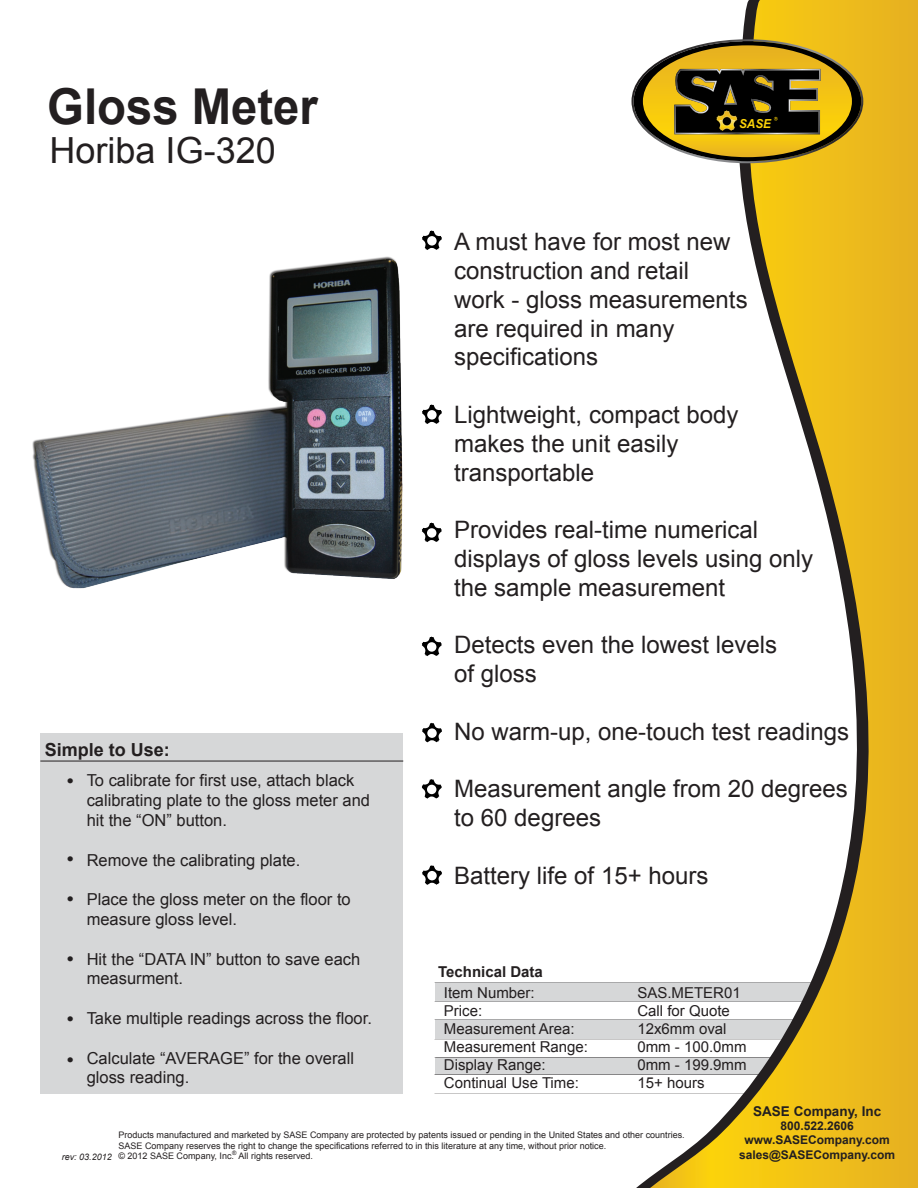
<style>
.page{position:relative;width:918px;height:1188px;background:#fff}
.page>*{position:absolute;margin:0;border:0;box-sizing:border-box;transform-origin:0 0}
.t1{font:700 49.5px "Arial";color:#231f20;scale:.96 1}
.t2{font:36px "Arial";color:#231f20}
.t3{font:24px/28.8px "Arial";color:#231f20}
.t4{font:700 18px "Arial";color:#231f20}
.t5{font:16.5px/19.8px "Arial";color:#231f20}
.t6{font:15px/18px "Arial";color:#231f20}
.t7{font:700 15px "Arial";color:#231f20}
.t8{font:700 13.5px "Arial";color:#231f20}
.t9{font:italic 700 12.45px "Arial";color:#fcd308;scale:.94 1}
.t10{font:700 12px/14.4px "Arial";color:#231f20;text-align:center}
.t11{font:9px/10.8px "Arial";color:#231f20}
.t12{font:italic 9px "Arial";color:#231f20}
.t13{font:6px "Arial";color:#231f20}
</style>
<div class="page">
<div style="left:435px;top:982px;width:396px;height:20px;background:#d6d7d8"></div>
<div style="left:435px;top:1020px;width:396px;height:19px;background:#d6d7d8"></div>
<div style="left:435px;top:1057px;width:382px;height:18px;background:#d6d7d8"></div>
<svg style="left:650px;top:0;width:268px;height:1188px"></svg>
<svg style="left:422px;top:230px;width:20px;height:20px"></svg>
<svg style="left:422px;top:404px;width:20px;height:20px"></svg>
<svg style="left:422px;top:523px;width:20px;height:19px"></svg>
<svg style="left:422px;top:637px;width:20px;height:19px"></svg>
<svg style="left:422px;top:723px;width:20px;height:19px"></svg>
<svg style="left:422px;top:779px;width:20px;height:20px"></svg>
<svg style="left:422px;top:865px;width:20px;height:20px"></svg>
<img style="left:32px;top:256px;width:371px;height:333px">
<div style="left:40px;top:733px;width:363px;height:361px;background:#d6d7d8"></div>
<svg style="left:632px;top:39px;width:231px;height:124px;background:#957e32"></svg>
<h1 class="t1" style="left:47px;top:74px;width:284px">Gloss Meter</h1>
<h2 class="t2" style="left:50px;top:127px;width:228px">Horiba IG-320</h2>
<p class="t4" style="left:45px;top:738px;width:127px">Simple to Use:</p>
<p class="t5" style="left:87px;top:771px;width:285px">To calibrate for first use, attach black calibrating plate to the gloss meter and hit the “ON” button.</p>
<p class="t5" style="left:87px;top:850px;width:215px">Remove the calibrating plate.</p>
<p class="t5" style="left:87px;top:890px;width:266px">Place the gloss meter on the floor to measure gloss level.</p>
<p class="t5" style="left:87px;top:949px;width:275px">Hit the “DATA IN” button to save each measurment.</p>
<p class="t5" style="left:87px;top:1009px;width:287px">Take multiple readings across the floor.</p>
<p class="t5" style="left:87px;top:1048px;width:269px">Calculate “AVERAGE” for the overall gloss reading.</p>
<p class="t4" style="left:67px;top:768px;width:8px">•</p>
<p class="t4" style="left:67px;top:846px;width:8px">•</p>
<p class="t4" style="left:67px;top:887px;width:8px">•</p>
<p class="t4" style="left:67px;top:947px;width:8px">•</p>
<p class="t4" style="left:67px;top:1007px;width:8px">•</p>
<p class="t4" style="left:67px;top:1047px;width:8px">•</p>
<p class="t9" style="left:739px;top:116px;width:35px">SASE</p>
<p class="t3" style="left:454px;top:228px;width:295px">A must have for most new construction and retail<br>work - gloss measurements are required in many specifications</p>
<p class="t3" style="left:454px;top:400px;width:286px">Lightweight, compact body makes the unit easily transportable</p>
<p class="t3" style="left:454px;top:516px;width:360px">Provides real-time numerical displays of gloss levels using only the sample measurement</p>
<p class="t3" style="left:454px;top:631px;width:324px">Detects even the lowest levels of gloss</p>
<p class="t3" style="left:454px;top:717px;width:396px">No warm-up, one-touch test readings</p>
<p class="t3" style="left:454px;top:775px;width:395px">Measurement angle from 20 degrees to 60 degrees</p>
<p class="t3" style="left:454px;top:861px;width:256px">Battery life of 15+ hours</p>
<p class="t7" style="left:438px;top:962px;width:106px">Technical Data</p>
<p class="t6" style="left:444px;top:984px;width:146px">Item Number:<br>Price:<br>Measurement Area:<br>Measurement Range:<br>Display Range:<br>Continual Use Time:</p>
<p class="t6" style="left:637px;top:984px;width:111px">SAS.METER01<br>Call for Quote<br>12x6mm oval<br>0mm - 100.0mm<br>0mm - 199.9mm<br>15+ hours</p>
<p class="t11" style="left:118px;top:1129px;width:568px">Products manufactured and marketed by SASE Company are protected by patents issued or pending in the United States and other countries.<br>SASE Company reserves the right to change the specifications referred to in this literature at any time, without prior notice.<br>© 2012 SASE Company, Inc. All rights reserved.</p>
<p class="t13" style="left:232px;top:1149px;width:6px">®</p>
<p class="t12" style="left:62px;top:1151px;width:52px">rev: 03.2012</p>
<p class="t8" style="left:753px;top:1102px;width:130px">SASE Company, Inc</p>
<p class="t10" style="left:739px;top:1119px;width:158px">800.522.2606 www.SASECompany.com sales@SASECompany.com</p>
</div>
